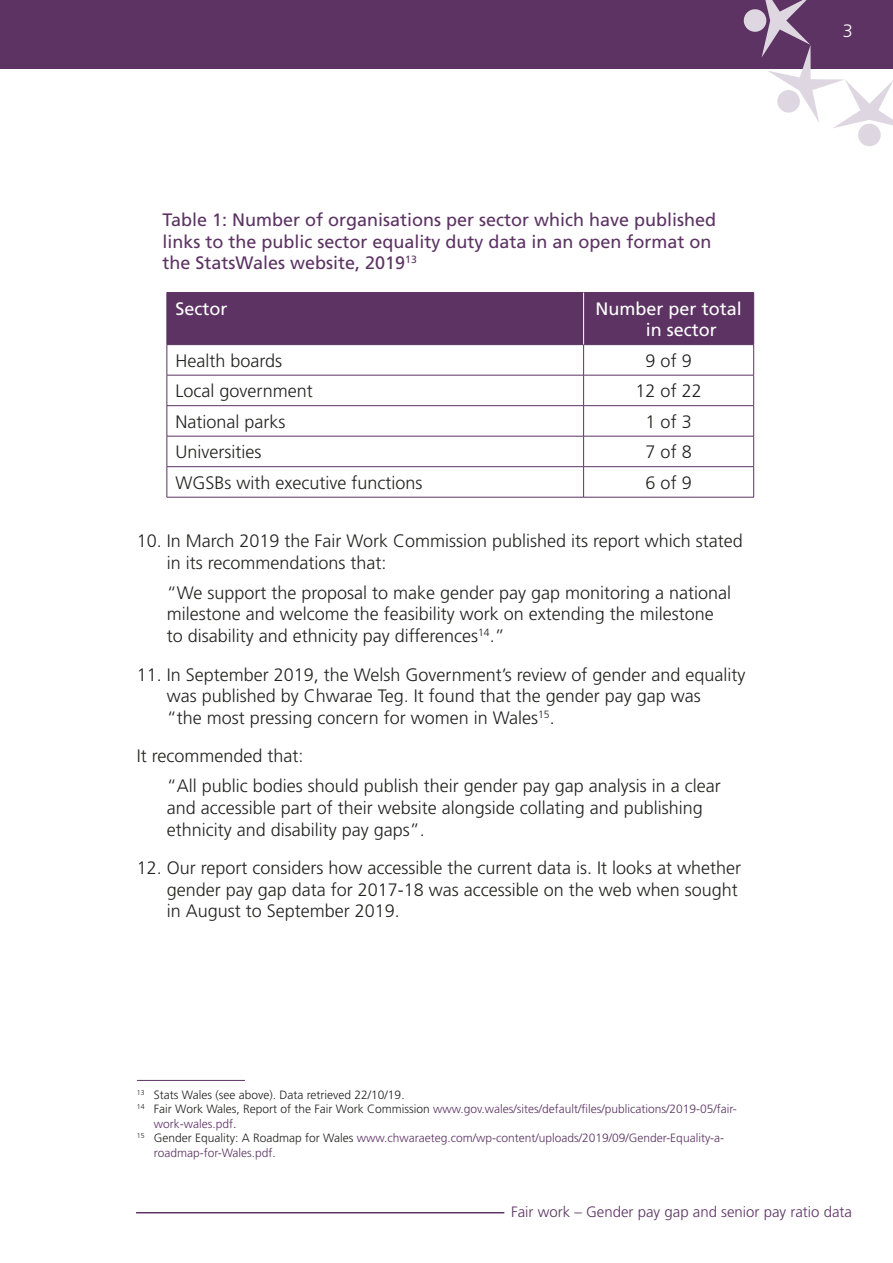
<style>
.page{position:relative;width:893px;height:1263px;background:#fff}
.page>*{position:absolute;margin:0;border:0;box-sizing:border-box;transform-origin:0 0}
.Indented_Text{font:300 18px/21.6px "Frutiger LT Std";color:#222221}
.H3_Sub_Heading{font:18px/21.6px "Frutiger LT Std";color:#5c3363}
.Indented_Text_2mm{font:300 18px/21.6px "Frutiger LT Std";color:#222221}
.Table_Text_Left{font:300 18px "Frutiger LT Std";color:#222221}
.H4_Table_Heading_Cen{font:18px/21.6px "Frutiger LT Std";color:#fff}
.Table_Text_Centred{font:300 18px "Frutiger LT Std";color:#222221}
.H4_Table_Heading_Lef{font:18px "Frutiger LT Std";color:#fff}
.t1{font:300 18px "Frutiger LT Std";color:#fff}
.t2{font:300 15px "Frutiger LT Std";color:#5c3363}
.Footnotes{font:300 12px/14.4px "Frutiger LT Std";color:#5c3363}
.Footnotes-2{font:300 12px "Frutiger LT Std";color:#222221}
.s1{color:#222221}
</style>
<div class="page">
<div style="left:0;top:0;width:893px;height:68px;background:#5c3363"></div>
<svg style="left:743px;top:0;width:150px;height:146px"></svg>
<div style="left:168px;top:293px;width:585px;height:51px;background:#5c3363"></div>
<hr style="left:584px;top:292px;width:170px;height:1px;background:#5c3363">
<hr style="left:753px;top:293px;width:1px;height:51px;background:#5c3363">
<hr style="left:167px;top:345px;width:1px;height:30px;background:#5c3363">
<hr style="left:584px;top:344px;width:170px;height:1px;background:#5c3363">
<hr style="left:583px;top:345px;width:1px;height:30px;background:#5c3363">
<hr style="left:753px;top:345px;width:1px;height:30px;background:#5c3363">
<hr style="left:167px;top:375px;width:417px;height:1px;background:#5c3363">
<hr style="left:167px;top:375px;width:1px;height:30px;background:#5c3363">
<hr style="left:584px;top:375px;width:170px;height:1px;background:#5c3363">
<hr style="left:583px;top:375px;width:1px;height:30px;background:#5c3363">
<hr style="left:753px;top:375px;width:1px;height:30px;background:#5c3363">
<hr style="left:167px;top:405px;width:417px;height:1px;background:#5c3363">
<hr style="left:167px;top:406px;width:1px;height:30px;background:#5c3363">
<hr style="left:584px;top:405px;width:170px;height:1px;background:#5c3363">
<hr style="left:583px;top:406px;width:1px;height:30px;background:#5c3363">
<hr style="left:753px;top:406px;width:1px;height:30px;background:#5c3363">
<hr style="left:167px;top:436px;width:417px;height:1px;background:#5c3363">
<hr style="left:167px;top:436px;width:1px;height:30px;background:#5c3363">
<hr style="left:584px;top:436px;width:170px;height:1px;background:#5c3363">
<hr style="left:583px;top:436px;width:1px;height:30px;background:#5c3363">
<hr style="left:753px;top:436px;width:1px;height:30px;background:#5c3363">
<hr style="left:167px;top:466px;width:417px;height:1px;background:#5c3363">
<hr style="left:167px;top:467px;width:1px;height:30px;background:#5c3363">
<hr style="left:584px;top:466px;width:170px;height:1px;background:#5c3363">
<hr style="left:583px;top:467px;width:1px;height:30px;background:#5c3363">
<hr style="left:753px;top:467px;width:1px;height:30px;background:#5c3363">
<hr style="left:167px;top:497px;width:417px;height:1px;background:#5c3363">
<hr style="left:584px;top:497px;width:170px;height:1px;background:#5c3363">
<hr style="left:167px;top:292px;width:417px;height:1px;background:#5c3363">
<hr style="left:167px;top:293px;width:1px;height:51px;background:#5c3363">
<hr style="left:167px;top:344px;width:417px;height:1px;background:#5c3363">
<hr style="left:583px;top:293px;width:1px;height:51px;background:#fff">
<hr style="left:137px;top:1080px;width:108px;height:1px;background:#5c3363">
<hr style="left:136px;top:1212px;width:368px;height:1px;background:#5c3363">
<h3 class="H3_Sub_Heading" style="left:162px;top:209px;width:555px">Table 1: Number of organisations per sector which have published links to the public sector equality duty data in an open format on the StatsWales website, 2019<sup>13</sup></h3>
<h4 class="H4_Table_Heading_Lef" style="left:175px;top:298px;width:54px">Sector</h4>
<h4 class="H4_Table_Heading_Cen" style="left:646px;top:298px;width:97px;text-indent:-50px">Number per total in sector</h4>
<p class="Table_Text_Left" style="left:175px;top:350px;width:108px">Health boards</p>
<p class="Table_Text_Centred" style="left:646px;top:350px;width:48px">9 of 9</p>
<p class="Table_Text_Left" style="left:175px;top:381px;width:139px">Local government</p>
<p class="Table_Text_Centred" style="left:636px;top:381px;width:68px">12 of 22</p>
<p class="Table_Text_Left" style="left:175px;top:411px;width:112px">National parks</p>
<p class="Table_Text_Centred" style="left:646px;top:411px;width:48px">1 of 3</p>
<p class="Table_Text_Left" style="left:175px;top:442px;width:87px">Universities</p>
<p class="Table_Text_Centred" style="left:646px;top:442px;width:48px">7 of 8</p>
<p class="Table_Text_Left" style="left:175px;top:472px;width:248px">WGSBs with executive functions</p>
<p class="Table_Text_Centred" style="left:646px;top:472px;width:48px">6 of 9</p>
<p class="Indented_Text_2mm" style="left:167px;top:530px;width:578px;text-indent:-30px">10. In March 2019 the Fair Work Commission published its report which stated in its recommendations that:</p>
<p class="Indented_Text" style="left:167px;top:582px;width:566px">“We support the proposal to make gender pay gap monitoring a national milestone and welcome the feasibility work on extending the milestone to disability and ethnicity pay differences<sup>14</sup>.”</p>
<p class="Indented_Text" style="left:167px;top:664px;width:580px;text-indent:-30px">11. In September 2019, the Welsh Government’s review of gender and equality was published by Chwarae Teg. It found that the gender pay gap was<br>“the most pressing concern for women in Wales<sup>15</sup>.</p>
<p class="Indented_Text_2mm" style="left:137px;top:746px;width:168px">It recommended that:</p>
<p class="Indented_Text" style="left:167px;top:776px;width:556px">“All public bodies should publish their gender pay gap analysis in a clear and accessible part of their website alongside collating and publishing ethnicity and disability pay gaps”.</p>
<p class="Indented_Text" style="left:167px;top:857px;width:576px;text-indent:-30px">12. Our report considers how accessible the current data is. It looks at whether gender pay gap data for 2017-18 was accessible on the web when sought in August to September 2019.</p>
<p class="Footnotes-2" style="left:137px;top:1088px;width:269px"><sup>13</sup> Stats Wales (see above). Data retrieved 22/10/19.</p>
<p class="Footnotes" style="left:154px;top:1102px;width:584px;text-indent:-17px"><sup>14</sup> <span class="s1">Fair Work Wales, Report of the Fair Work Commission</span> www.gov.wales/sites/default/files/publications/2019-05/fair&shy;work-wales.pdf<span class="s1">.</span></p>
<p class="Footnotes" style="left:154px;top:1131px;width:572px;text-indent:-17px"><sup>15</sup> <span class="s1">Gender Equality: A Roadmap for Wales</span> www.chwaraeteg.com/wp-content/uploads/2019/09/Gender-Equality-a&shy;roadmap-for-Wales.pdf<span class="s1">.</span></p>
<p class="t1" style="left:843px;top:21px;width:12px">3</p>
<p class="t2" style="left:511px;top:1203px;width:342px">Fair work – Gender pay gap and senior pay ratio data</p>
</div>
